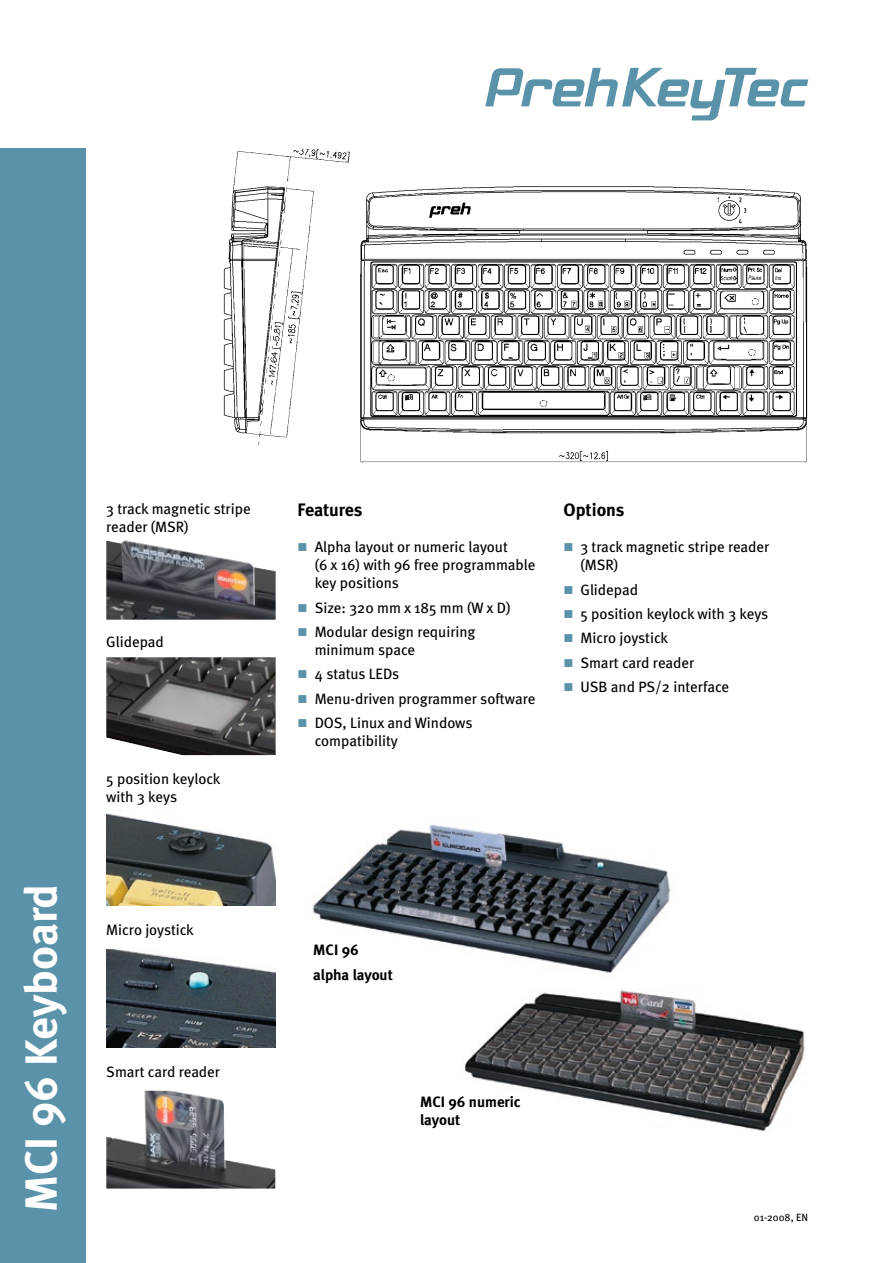
<style>
.page{position:relative;width:893px;height:1263px;background:#fff}
.page>*{position:absolute;margin:0;border:0;box-sizing:border-box;transform-origin:0 0}
.t1{font:700 45px "Meta";color:#fff}
.t2{font:700 18px "Meta";color:#000}
.t3{font:15px/18px "Meta";color:#000}
.t4{font:700 15px/24.3px "Meta";color:#000}
.t5{font:10.5px "Meta";color:#000}
.s1{color:#5a92a9}
</style>
<div class="page">
<svg style="left:485px;top:68px;width:323px;height:52px"></svg>
<img style="left:106px;top:540px;width:170px;height:80px">
<img style="left:312px;top:824px;width:493px;height:308px">
<img style="left:106px;top:657px;width:170px;height:98px">
<img style="left:106px;top:813px;width:170px;height:92px">
<img style="left:106px;top:949px;width:169px;height:98px">
<img style="left:223px;top:149px;width:585px;height:314px">
<div style="left:0;top:149px;width:85px;height:1114px;background:#5a92a9"></div>
<img style="left:106px;top:1091px;width:169px;height:97px">
<p class="t3" style="left:106px;top:499px;width:146px">3 track magnetic stripe reader (MSR)</p>
<p class="t3" style="left:106px;top:632px;width:59px">Glidepad</p>
<h1 class="t1" style="left:14px;top:1212px;width:329px;rotate:-90deg">MCI 96 Keyboard</h1>
<p class="t3" style="left:106px;top:770px;width:116px">5 position keylock with 3 keys</p>
<p class="t3" style="left:106px;top:921px;width:89px">Micro joystick</p>
<p class="t3" style="left:106px;top:1062px;width:115px">Smart card reader</p>
<p class="t2" style="left:298px;top:499px;width:66px">Features</p>
<p class="t2" style="left:563px;top:499px;width:63px">Options</p>
<p class="t3" style="left:315px;top:538px;width:222px;text-indent:-17px"><span class="s1">■</span> Alpha layout or numeric layout<br>(6 x 16) with 96 free programmable key positions</p>
<p class="t3" style="left:298px;top:598px;width:214px"><span class="s1">■</span> Size: 320 mm x 185 mm (W x D)</p>
<p class="t3" style="left:315px;top:623px;width:162px;text-indent:-17px"><span class="s1">■</span> Modular design requiring minimum space</p>
<p class="t3" style="left:298px;top:665px;width:103px"><span class="s1">■</span> 4 status LEDs</p>
<p class="t3" style="left:298px;top:689px;width:239px"><span class="s1">■</span> Menu-driven programmer software</p>
<p class="t3" style="left:315px;top:714px;width:160px;text-indent:-17px"><span class="s1">■</span> DOS, Linux and Windows compatibility</p>
<p class="t3" style="left:580px;top:538px;width:190px;text-indent:-17px"><span class="s1">■</span> 3 track magnetic stripe reader (MSR)</p>
<p class="t3" style="left:563px;top:580px;width:76px"><span class="s1">■</span> Glidepad</p>
<p class="t3" style="left:563px;top:605px;width:206px"><span class="s1">■</span> 5 position keylock with 3 keys</p>
<p class="t3" style="left:563px;top:629px;width:106px"><span class="s1">■</span> Micro joystick</p>
<p class="t3" style="left:563px;top:653px;width:132px"><span class="s1">■</span> Smart card reader</p>
<p class="t3" style="left:563px;top:678px;width:167px"><span class="s1">■</span> USB and PS/2 interface</p>
<p class="t4" style="left:313px;top:938px;width:81px">MCI 96 alpha layout</p>
<p class="t4" style="left:420px;top:1093px;width:102px;line-height:18px">MCI 96 numeric layout</p>
<p class="t5" style="left:754px;top:1211px;width:56px">01-2008, EN</p>
</div>
